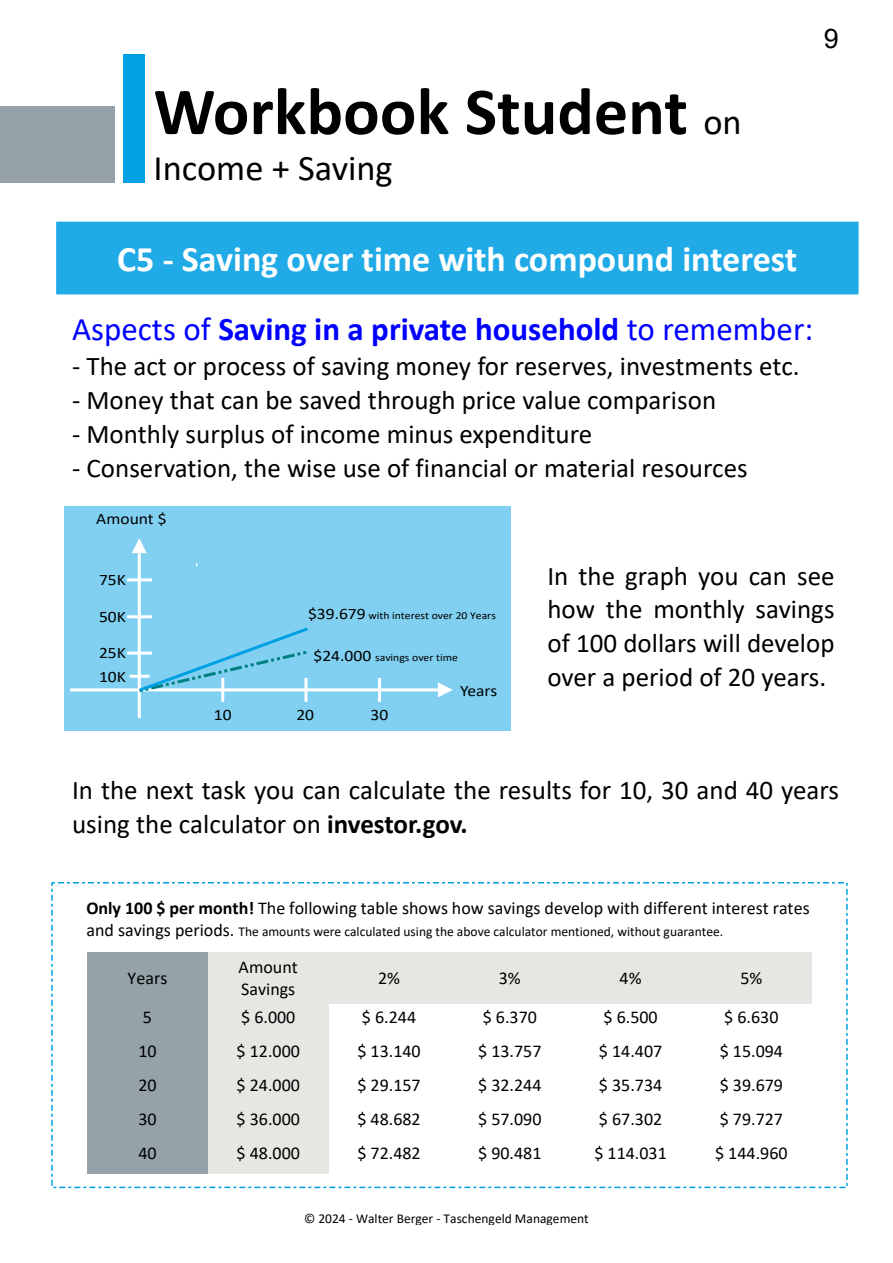
<style>
.page{position:relative;width:893px;height:1263px;background:#fff}
.page>*{position:absolute;margin:0;border:0;box-sizing:border-box;transform-origin:0 0}
.t1{font:700 67.5px "Calibri";color:#000}
.t2{font:700 36px "Calibri";color:#fff}
.t3{font:36px "Calibri";color:#000}
.t4{font:700 33px "Calibri";color:#00f}
.t5{font:27px/33.9px "Calibri";color:#000}
.t6{font:27px "Arial";color:#000}
.t7{font:18px/22px "Calibri";color:#000}
.t8{font:15.9px "Calibri";color:#000;scale:1.1 1}
.t9{font:13.5px "Calibri";color:#000}
.t10{font:10.65px "Calibri";color:#000;scale:1.1 1}
.s1{font-weight:400;font-size:36px}
.s2{font-weight:400}
.s3{font-size:15.9px}
.s4{font-weight:700}
.s5{font-size:18px}
</style>
<div class="page">
<div style="left:55px;top:221px;width:804px;height:74px;background:#20abe7"></div>
<div style="left:55px;top:220px;width:805px;height:76px;border:2px solid #fff"></div>
<div style="left:0;top:106px;width:115px;height:77px;background:#96a2aa"></div>
<div style="left:124px;top:54px;width:21px;height:129px;background:#00a0e4"></div>
<div style="left:51px;top:882px;width:797px;height:306px;border:2px dashed #00a0e4"></div>
<div style="left:87px;top:952px;width:121px;height:51px;background:#96a2aa"></div>
<div style="left:208px;top:952px;width:121px;height:51px;background:#e7e6e3"></div>
<div style="left:329px;top:952px;width:120px;height:51px;background:#e7e6e3"></div>
<div style="left:449px;top:952px;width:121px;height:51px;background:#e7e6e3"></div>
<div style="left:570px;top:952px;width:121px;height:51px;background:#e7e6e3"></div>
<div style="left:691px;top:952px;width:121px;height:51px;background:#e7e6e3"></div>
<div style="left:87px;top:1003px;width:121px;height:34px;background:#96a2aa"></div>
<div style="left:208px;top:1003px;width:121px;height:34px;background:#e7e6e3"></div>
<div style="left:87px;top:1037px;width:121px;height:34px;background:#96a2aa"></div>
<div style="left:208px;top:1037px;width:121px;height:34px;background:#e7e6e3"></div>
<div style="left:87px;top:1071px;width:121px;height:34px;background:#96a2aa"></div>
<div style="left:208px;top:1071px;width:121px;height:34px;background:#e7e6e3"></div>
<div style="left:87px;top:1105px;width:121px;height:35px;background:#96a2aa"></div>
<div style="left:208px;top:1105px;width:121px;height:35px;background:#e7e6e3"></div>
<div style="left:87px;top:1140px;width:121px;height:34px;background:#96a2aa"></div>
<div style="left:208px;top:1140px;width:121px;height:34px;background:#e7e6e3"></div>
<div style="left:64px;top:506px;width:446px;height:224px;background:#81d0f1"></div>
<hr style="left:138px;top:553px;width:3px;height:165px;background:#fff">
<svg style="left:132px;top:538px;width:15px;height:15px"></svg>
<hr style="left:70px;top:688px;width:368px;height:3px;background:#fff">
<svg style="left:438px;top:682px;width:15px;height:15px"></svg>
<hr style="left:221px;top:678px;width:3px;height:24px;background:#fff">
<hr style="left:378px;top:678px;width:3px;height:24px;background:#fff">
<hr style="left:304px;top:678px;width:3px;height:24px;background:#fff">
<hr style="left:127px;top:578px;width:25px;height:3px;background:#fff">
<hr style="left:127px;top:615px;width:25px;height:3px;background:#fff">
<hr style="left:127px;top:652px;width:25px;height:3px;background:#fff">
<hr style="left:130px;top:675px;width:19px;height:3px;background:#fff">
<svg style="left:136px;top:625px;width:175px;height:69px"></svg>
<h1 class="t1" style="left:154px;top:83px;width:590px">Workbook Student <span class="s1">on</span></h1>
<h2 class="t3" style="left:154px;top:153px;width:241px">Income + Saving</h2>
<p class="t6" style="left:824px;top:29px;width:17px">9</p>
<h2 class="t2" style="left:117px;top:244px;width:682px">C5 - Saving over time with compound interest</h2>
<p class="t4" style="left:72px;top:315px;width:743px"><span class="s2">Aspects of</span> Saving in a private household <span class="s2">to remember:</span></p>
<p class="t5" style="left:72px;top:352px;width:729px">- The act or process of saving money for reserves, investments etc.</p>
<p class="t5" style="left:72px;top:385px;width:646px">- Money that can be saved through price value comparison</p>
<p class="t5" style="left:72px;top:419px;width:522px">- Monthly surplus of income minus expenditure</p>
<p class="t5" style="left:72px;top:453px;width:677px">- Conservation, the wise use of financial or material resources</p>
<p class="t8" style="left:96px;top:512px;width:66px">Amount $</p>
<p class="t8" style="left:99px;top:573px;width:26px">75K</p>
<p class="t8" style="left:99px;top:610px;width:26px">50K</p>
<p class="t8" style="left:99px;top:646px;width:26px">25K</p>
<p class="t8" style="left:99px;top:670px;width:26px">10K</p>
<p class="t10" style="left:308px;top:611px;width:172px"><span class="s3">$39.679</span> with interest over 20 Years</p>
<p class="t10" style="left:314px;top:653px;width:133px"><span class="s3">$24.000</span> savings over time</p>
<p class="t8" style="left:214px;top:708px;width:18px">10</p>
<p class="t8" style="left:296px;top:708px;width:18px">20</p>
<p class="t8" style="left:371px;top:708px;width:18px">30</p>
<p class="t8" style="left:460px;top:684px;width:35px">Years</p>
<p class="t5" style="left:547px;top:561px;width:289px;text-align:justify">In the graph you can see how the monthly savings of 100 dollars will develop over a period of 20 years.</p>
<p class="t5" style="left:72px;top:775px;width:768px">In the next task you can calculate the results for 10, 30 and 40 years using the calculator on <span class="s4">investor.gov.</span></p>
<p class="t7" style="left:86px;top:898px;width:725px"><span class="s4">Only 100 $ per month!</span> The following table shows how savings develop with different interest rates</p>
<p class="t9" style="left:86px;top:926px;width:638px"><span class="s5">and savings periods.</span> The amounts were calculated using the above calculator mentioned, without guarantee.</p>
<p class="t7" style="left:128px;top:969px;width:41px">Years</p>
<p class="t7" style="left:239px;top:958px;width:61px">Amount<br>Savings</p>
<p class="t7" style="left:378px;top:969px;width:23px">2%</p>
<p class="t7" style="left:499px;top:969px;width:23px">3%</p>
<p class="t7" style="left:620px;top:969px;width:23px">4%</p>
<p class="t7" style="left:740px;top:969px;width:23px">5%</p>
<p class="t7" style="left:143px;top:1007px;width:11px">5</p>
<p class="t7" style="left:241px;top:1007px;width:56px">$ 6.000</p>
<p class="t7" style="left:362px;top:1007px;width:56px">$ 6.244</p>
<p class="t7" style="left:483px;top:1007px;width:56px">$ 6.370</p>
<p class="t7" style="left:603px;top:1007px;width:56px">$ 6.500</p>
<p class="t7" style="left:724px;top:1007px;width:56px">$ 6.630</p>
<p class="t7" style="left:138px;top:1041px;width:20px">10</p>
<p class="t7" style="left:237px;top:1041px;width:65px">$ 12.000</p>
<p class="t7" style="left:357px;top:1041px;width:65px">$ 13.140</p>
<p class="t7" style="left:478px;top:1041px;width:65px">$ 13.757</p>
<p class="t7" style="left:599px;top:1041px;width:65px">$ 14.407</p>
<p class="t7" style="left:720px;top:1041px;width:65px">$ 15.094</p>
<p class="t7" style="left:138px;top:1075px;width:20px">20</p>
<p class="t7" style="left:237px;top:1075px;width:65px">$ 24.000</p>
<p class="t7" style="left:357px;top:1075px;width:65px">$ 29.157</p>
<p class="t7" style="left:478px;top:1075px;width:65px">$ 32.244</p>
<p class="t7" style="left:599px;top:1075px;width:65px">$ 35.734</p>
<p class="t7" style="left:720px;top:1075px;width:65px">$ 39.679</p>
<p class="t7" style="left:138px;top:1109px;width:20px">30</p>
<p class="t7" style="left:237px;top:1109px;width:65px">$ 36.000</p>
<p class="t7" style="left:357px;top:1109px;width:65px">$ 48.682</p>
<p class="t7" style="left:478px;top:1109px;width:65px">$ 57.090</p>
<p class="t7" style="left:599px;top:1109px;width:65px">$ 67.302</p>
<p class="t7" style="left:720px;top:1109px;width:65px">$ 79.727</p>
<p class="t7" style="left:138px;top:1144px;width:20px">40</p>
<p class="t7" style="left:237px;top:1144px;width:65px">$ 48.000</p>
<p class="t7" style="left:357px;top:1144px;width:65px">$ 72.482</p>
<p class="t7" style="left:478px;top:1144px;width:65px">$ 90.481</p>
<p class="t7" style="left:594px;top:1144px;width:74px">$ 114.031</p>
<p class="t7" style="left:715px;top:1144px;width:74px">$ 144.960</p>
<p class="t9" style="left:304px;top:1212px;width:286px">© 2024 - Walter Berger - Taschengeld Management</p>
</div>
